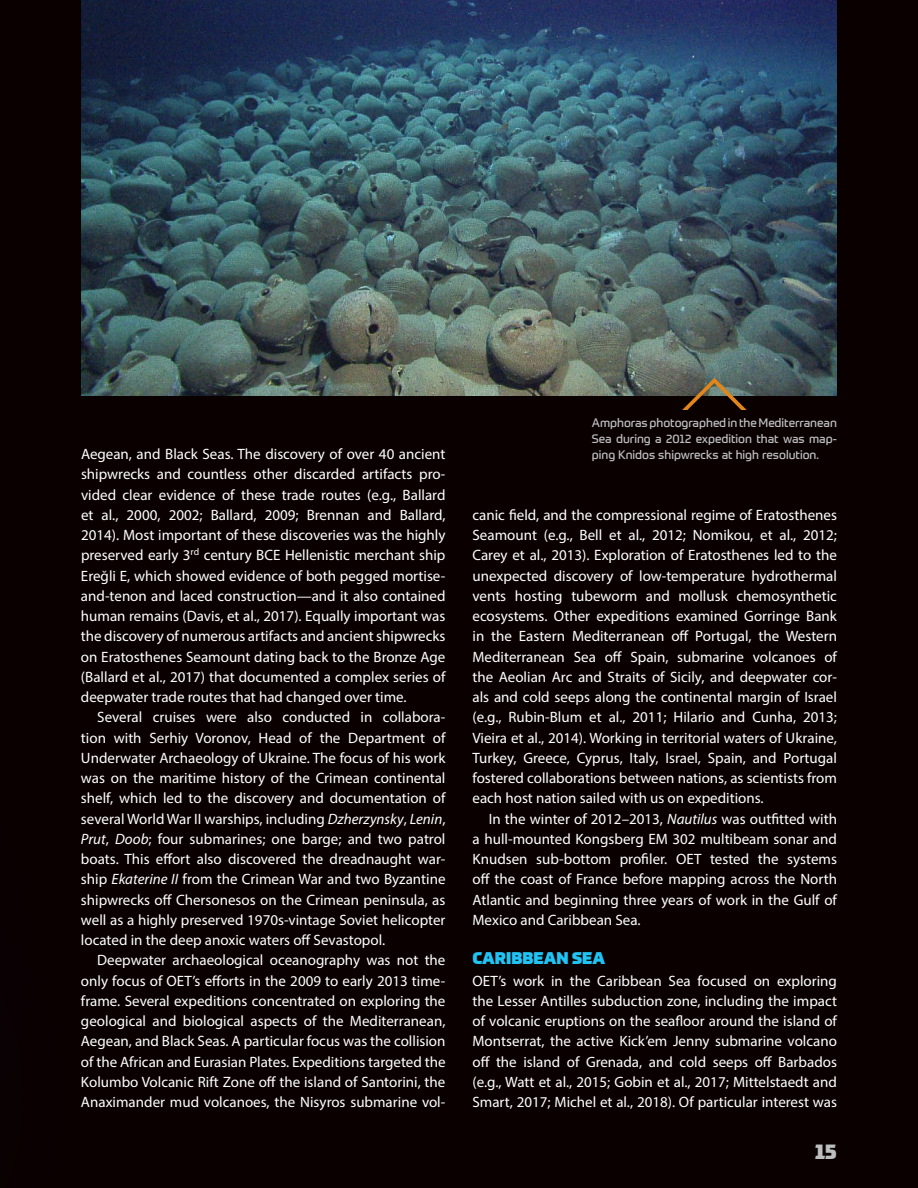
<style>
.page{position:relative;width:918px;height:1188px;background:#0a0000}
.page>*{position:absolute;margin:0;border:0;box-sizing:border-box;transform-origin:0 0}
.t1{font:900 21px "Prometo";color:#bcbec0}
.t2{font:900 16.5px "Prometo";color:#20c4f4}
.t3{font:15px/20.2px "Myriad Pro";color:#fff;text-align:justify}
.t4{font:12px/15.8px "Prometo";color:#bcbec0;text-align:justify}
.s1{font-style:italic}
</style>
<div class="page">
<div style="left:0;top:495px;width:228px;height:693px;background:#0a0000"></div>
<img style="left:81px;top:0;width:756px;height:395px">
<svg style="left:682px;top:378px;width:65px;height:32px;background:#504634"></svg>
<p class="t3" style="left:81px;top:444px;width:366px">Aegean, and Black Seas. The discovery of over 40 ancient shipwrecks and countless other discarded artifacts pro&shy;vided clear evidence of these trade routes (e.g., Ballard et al., 2000, 2002; Ballard, 2009; Brennan and Ballard, 2014). Most important of these discoveries was the highly preserved early 3<sup>rd</sup> century BCE Hellenistic merchant ship Ereğli E, which showed evidence of both pegged mortise&shy;and-tenon and laced construction—and it also contained human remains (Davis, et al., 2017). Equally important was the discovery of numerous artifacts and ancient shipwrecks on Eratosthenes Seamount dating back to the Bronze Age (Ballard et al., 2017) that documented a complex series of deepwater trade routes that had changed over time.</p>
<p class="t3" style="left:81px;top:707px;width:366px;text-indent:16px">Several cruises were also conducted in collabora&shy;tion with Serhiy Voronov, Head of the Department of Underwater Archaeology of Ukraine. The focus of his work was on the maritime history of the Crimean continental shelf, which led to the discovery and documentation of several World War II warships, including <span class="s1">Dzherzynsky</span>, <span class="s1">Lenin</span>, <span class="s1">Prut</span>, <span class="s1">Doob</span>; four submarines; one barge; and two patrol boats. This effort also discovered the dreadnaught war&shy;ship <span class="s1">Ekaterine II</span> from the Crimean War and two Byzantine shipwrecks off Chersonesos on the Crimean peninsula, as well as a highly preserved 1970s-vintage Soviet helicopter located in the deep anoxic waters off Sevastopol.</p>
<p class="t3" style="left:81px;top:950px;width:366px;text-indent:16px">Deepwater archaeological oceanography was not the only focus of OET’s efforts in the 2009 to early 2013 time&shy;frame. Several expeditions concentrated on exploring the geological and biological aspects of the Mediterranean, Aegean, and Black Seas. A particular focus was the collision of the African and Eurasian Plates. Expeditions targeted the Kolumbo Volcanic Rift Zone off the island of Santorini, the Anaximander mud volcanoes, the Nisyros submarine vol-</p>
<p class="t4" style="left:592px;top:415px;width:247px">Amphoras photographed in the Mediterranean Sea during a 2012 expedition that was map&shy;ping Knidos shipwrecks at high resolution.</p>
<p class="t3" style="left:472px;top:504px;width:366px">canic field, and the compressional regime of Eratosthenes Seamount (e.g., Bell et al., 2012; Nomikou, et al., 2012; Carey et al., 2013). Exploration of Eratosthenes led to the unexpected discovery of low-temperature hydrothermal vents hosting tubeworm and mollusk chemosynthetic ecosystems. Other expeditions examined Gorringe Bank in the Eastern Mediterranean off Portugal, the Western Mediterranean Sea off Spain, submarine volcanoes of the Aeolian Arc and Straits of Sicily, and deepwater cor&shy;als and cold seeps along the continental margin of Israel (e.g., Rubin-Blum et al., 2011; Hilario and Cunha, 2013; Vieira et al., 2014). Working in territorial waters of Ukraine, Turkey, Greece, Cyprus, Italy, Israel, Spain, and Portugal fostered collaborations between nations, as scientists from each host nation sailed with us on expeditions.</p>
<p class="t3" style="left:472px;top:808px;width:366px;text-indent:16px">In the winter of 2012–2013, <span class="s1">Nautilus</span> was outfitted with a hull-mounted Kongsberg EM 302 multibeam sonar and Knudsen sub-bottom profiler. OET tested the systems off the coast of France before mapping across the North Atlantic and beginning three years of work in the Gulf of Mexico and Caribbean Sea.</p>
<p class="t2" style="left:472px;top:947px;width:134px">CARIBBEAN SEA</p>
<p class="t3" style="left:472px;top:970px;width:366px">OET’s work in the Caribbean Sea focused on exploring the Lesser Antilles subduction zone, including the impact of volcanic eruptions on the seafloor around the island of Montserrat, the active Kick’em Jenny submarine volcano off the island of Grenada, and cold seeps off Barbados (e.g., Watt et al., 2015; Gobin et al., 2017; Mittelstaedt and Smart, 2017; Michel et al., 2018). Of particular interest was</p>
<h1 class="t1" style="left:815px;top:1138px;width:23px">15</h1>
</div>
